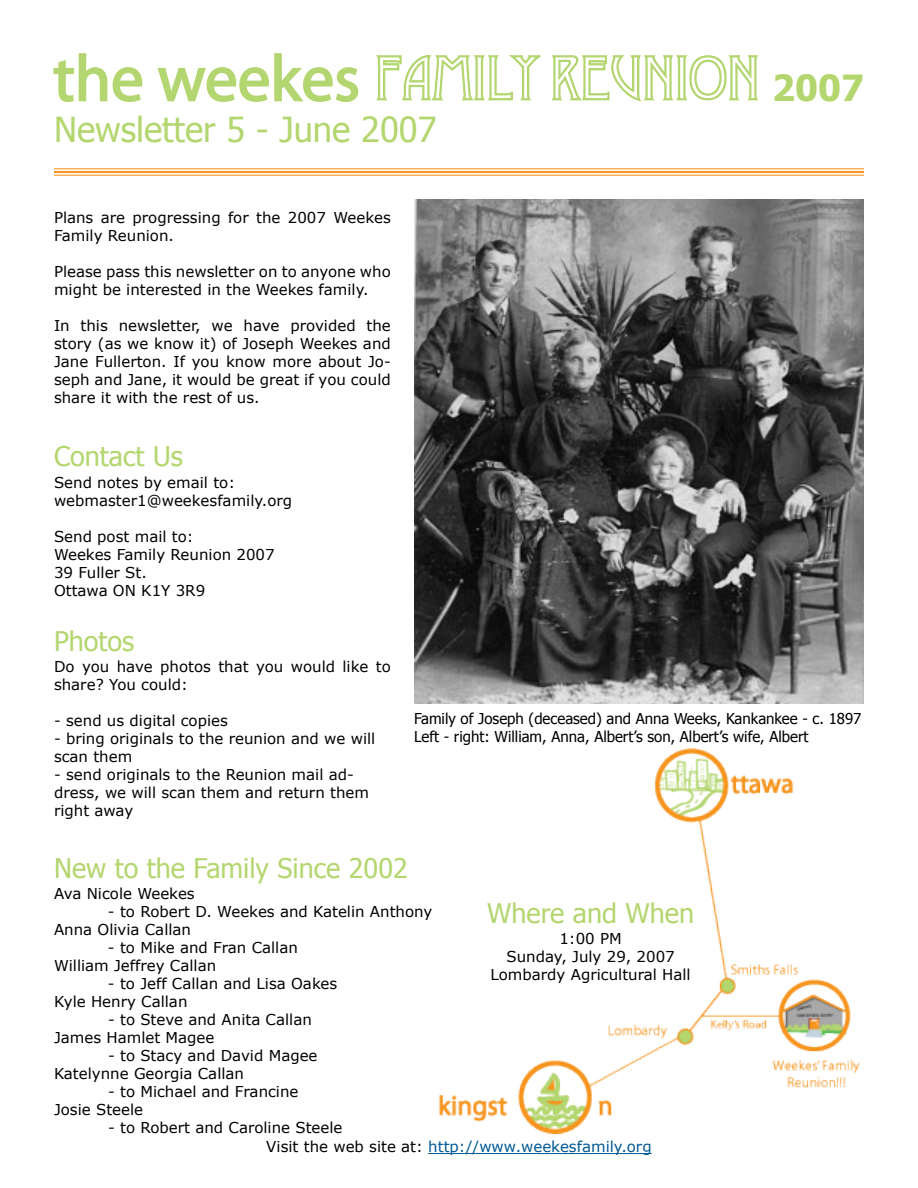
<style>
.page{position:relative;width:918px;height:1188px;background:#fff}
.page>*{position:absolute;margin:0;border:0;box-sizing:border-box;transform-origin:0 0}
.t1{font:65.25px "Myriad";color:#b4d670}
.t2{font:700 36px "Tahoma";color:#b4d66f}
.t3{font:34.5px "Tahoma";color:#b4d66f}
.t4{font:27px "Tahoma";color:#b4d66f}
.t5{font:15px/18px "Verdana";color:#000}
.t6{font:15px/18px "Tahoma";color:#000}
.s1{color:#005994}
</style>
<div class="page">
<hr style="left:54px;top:168px;width:810px;height:1px;background:#f79320">
<hr style="left:54px;top:171px;width:810px;height:2px;background:#f79320">
<hr style="left:54px;top:175px;width:810px;height:1px;background:#f79320">
<img style="left:414px;top:200px;width:450px;height:504px">
<hr style="left:428px;top:1153px;width:224px;height:1px;background:#005994">
<svg style="left:376px;top:55px;width:165px;height:46px"></svg>
<svg style="left:551px;top:55px;width:207px;height:47px"></svg>
<svg style="left:53px;top:53px;width:90px;height:49px"></svg>
<svg style="left:157px;top:53px;width:202px;height:49px"></svg>
<img style="left:438px;top:748px;width:422px;height:386px">
<svg style="left:484px;top:893px;width:211px;height:39px"></svg>
<h1 class="t1" style="left:53px;top:46px;width:308px">the weekes</h1>
<h3 class="t3" style="left:54px;top:107px;width:384px">Newsletter 5 - June 2007</h3>
<p class="t5" style="left:54px;top:208px;width:338px">Plans are progressing for the 2007 Weekes<br>Family Reunion.</p>
<p class="t5" style="left:54px;top:262px;width:338px">Please pass this newsletter on to anyone who might be interested in the Weekes family.</p>
<p class="t5" style="left:54px;top:316px;width:338px;text-align:justify">In this newsletter, we have provided the story (as we know it) of Joseph Weekes and Jane Fullerton. If you know more about Jo&shy;seph and Jane, it would be great if you could share it with the rest of us.</p>
<h3 class="t4" style="left:54px;top:438px;width:130px">Contact Us</h3>
<p class="t5" style="left:54px;top:473px;width:240px">Send notes by email to: webmaster1@weekesfamily.org</p>
<p class="t5" style="left:54px;top:527px;width:222px">Send post mail to:<br>Weekes Family Reunion 2007<br>39 Fuller St.<br>Ottawa ON K1Y 3R9</p>
<h2 class="t2" style="left:772px;top:63px;width:93px">2007</h2>
<h3 class="t4" style="left:54px;top:623px;width:82px">Photos</h3>
<p class="t5" style="left:54px;top:657px;width:338px">Do you have photos that you would like to share? You could:</p>
<p class="t5" style="left:54px;top:711px;width:175px">- send us digital copies</p>
<p class="t5" style="left:54px;top:729px;width:323px">- bring originals to the reunion and we will scan them</p>
<p class="t5" style="left:54px;top:765px;width:317px">- send originals to the Reunion mail ad&shy;dress, we will scan them and return them right away</p>
<p class="t6" style="left:414px;top:709px;width:449px">Family of Joseph (deceased) and Anna Weeks, Kankankee - c. 1897<br>Left - right: William, Anna, Albert’s son, Albert’s wife, Albert</p>
<h3 class="t4" style="left:54px;top:850px;width:355px">New to the Family Since 2002</h3>
<p class="t5" style="left:54px;top:884px;width:142px">Ava Nicole Weekes</p>
<p class="t5" style="left:54px;top:902px;width:380px;text-indent:54px">- to Robert D. Weekes and Katelin Anthony<br>Anna Olivia Callan</p>
<p class="t5" style="left:54px;top:938px;width:245px;text-indent:54px">- to Mike and Fran Callan<br>William Jeffrey Callan</p>
<p class="t5" style="left:54px;top:974px;width:285px;text-indent:54px">- to Jeff Callan and Lisa Oakes<br>Kyle Henry Callan</p>
<p class="t5" style="left:54px;top:1010px;width:259px;text-indent:54px">- to Steve and Anita Callan<br>James Hamlet Magee</p>
<p class="t5" style="left:54px;top:1046px;width:265px;text-indent:54px">- to Stacy and David Magee<br>Katelynne Georgia Callan</p>
<p class="t5" style="left:54px;top:1082px;width:246px;text-indent:54px">- to Michael and Francine<br>Josie Steele</p>
<p class="t5" style="left:266px;top:1118px;width:387px;line-height:19px;text-indent:-158px">- to Robert and Caroline Steele<br>Visit the web site at: <span class="s1">http://www.weekesfamily.org</span></p>
<h3 class="t4" style="left:487px;top:895px;width:209px">Where and When</h3>
<p class="t5" style="left:490px;top:929px;width:202px;text-align:center">1:00 PM<br>Sunday, July 29, 2007<br>Lombardy Agricultural Hall</p>
</div>
